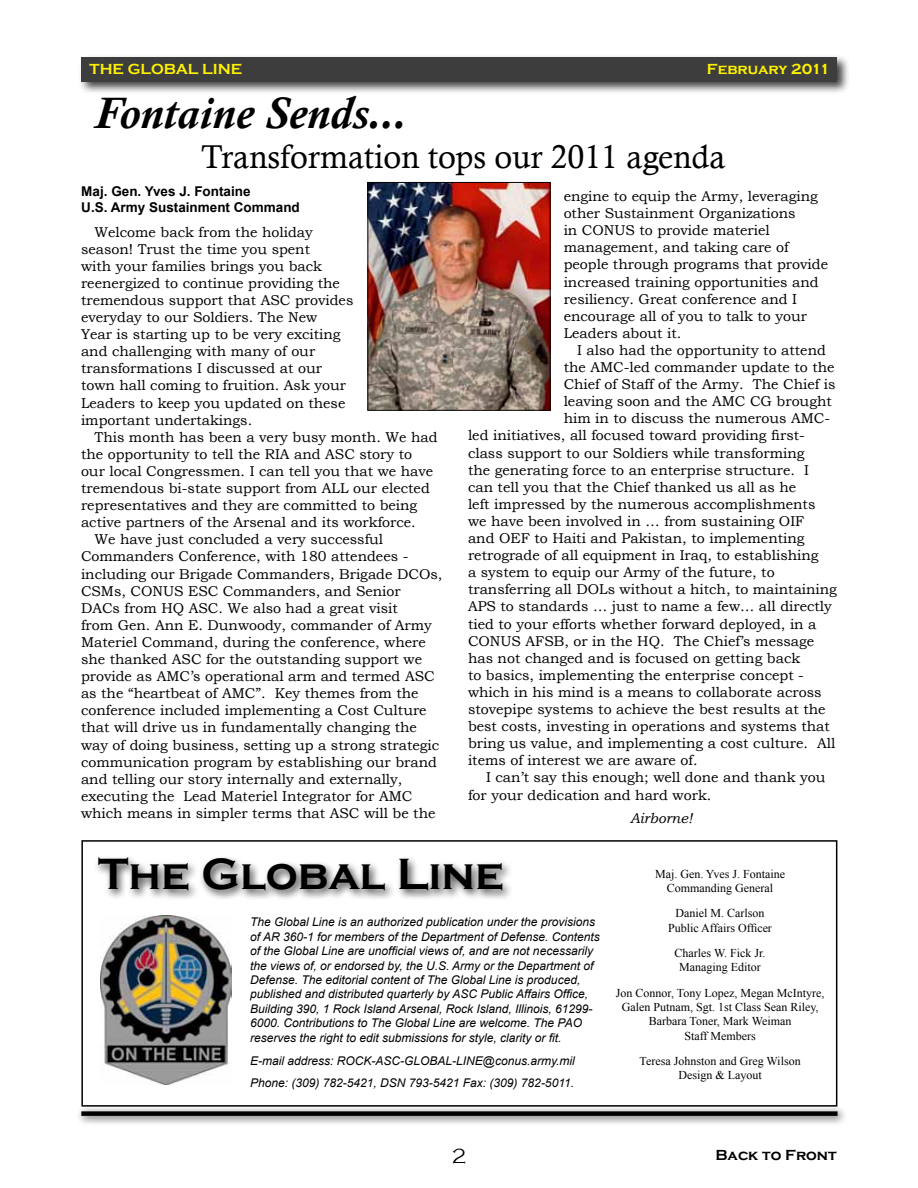
<style>
.page{position:relative;width:918px;height:1188px;background:#fff}
.page>*{position:absolute;margin:0;border:0;box-sizing:border-box;transform-origin:0 0}
.t1{font:italic 700 45px "Calisto";color:#000}
.t2{font:700 45px "Copperplate Gothic";color:#000}
.t3{font:33px "Calisto";color:#000}
.t4{font:300 21px "Copperplate Gothic";color:#000}
.t5{font:700 15px "Copperplate Gothic";color:#fff200}
.t6{font:700 15px "Copperplate Gothic";color:#000}
.t7{font:14.25px/17.1px "Bookman Old Style";color:#000}
.t8{font:italic 14.25px "Bookman Old Style";color:#000}
.t9{font:700 13.5px/16.2px "Arial";color:#000}
.t10{font:italic 12px/14.4px "Arial";color:#000}
.t11{font:12px/14.4px "Times New Roman";color:#000;text-align:center}
</style>
<div class="page">
<div style="left:78px;top:54px;width:772px;height:41px;background:#000;opacity:.75"></div>
<div style="left:81px;top:58px;width:756px;height:24px;background:#3d3d3d"></div>
<div style="left:76px;top:1106px;width:771px;height:21px;background:#000;opacity:.75"></div>
<div style="left:81px;top:1111px;width:757px;height:5px;background:#000"></div>
<div style="left:81px;top:840px;width:756px;height:267px;border:2px solid #000"></div>
<img style="left:100px;top:916px;width:132px;height:169px">
<div style="left:94px;top:853px;width:419px;height:47px;background:#000;opacity:.75"></div>
<img style="left:370px;top:184px;width:178px;height:224px">
<div style="left:368px;top:182px;width:182px;height:228px;border:1px solid #060403"></div>
<p class="t5" style="left:90px;top:61px;width:154px">THE GLOBAL LINE</p>
<p class="t5" style="left:707px;top:61px;width:125px">February 2011</p>
<h1 class="t1" style="left:95px;top:87px;width:312px">Fontaine Sends...</h1>
<h2 class="t3" style="left:201px;top:138px;width:526px">Transformation tops our 2011 agenda</h2>
<p class="t9" style="left:81px;top:183px;width:220px">Maj. Gen. Yves J. Fontaine<br>U.S. Army Sustainment Command</p>
<p class="t7" style="left:81px;top:223px;width:274px;text-indent:13px">Welcome back from the holiday season! Trust the time you spent<br>with your families brings you back reenergized to continue providing the tremendous support that ASC provides everyday to our Soldiers. The New<br>Year is starting up to be very exciting and challenging with many of our transformations I discussed at our town hall coming to fruition. Ask your Leaders to keep you updated on these important undertakings.</p>
<p class="t7" style="left:94px;top:428px;width:345px">This month has been a very busy month. We had</p>
<p class="t7" style="left:81px;top:445px;width:333px">the opportunity to tell the RIA and ASC story to</p>
<p class="t7" style="left:81px;top:463px;width:354px">our local Congressmen. I can tell you that we have</p>
<p class="t7" style="left:81px;top:480px;width:350px">tremendous bi-state support from ALL our elected</p>
<p class="t7" style="left:81px;top:497px;width:338px">representatives and they are committed to being</p>
<p class="t7" style="left:81px;top:514px;width:336px">active partners of the Arsenal and its workforce.</p>
<p class="t7" style="left:94px;top:531px;width:290px">We have just concluded a very successful</p>
<p class="t7" style="left:81px;top:548px;width:329px">Commanders Conference, with 180 attendees -</p>
<p class="t7" style="left:81px;top:565px;width:363px">including our Brigade Commanders, Brigade DCOs,</p>
<p class="t7" style="left:81px;top:582px;width:321px">CSMs, CONUS ESC Commanders, and Senior</p>
<p class="t7" style="left:81px;top:599px;width:318px">DACs from HQ ASC. We also had a great visit</p>
<p class="t7" style="left:81px;top:616px;width:352px">from Gen. Ann E. Dunwoody, commander of Army</p>
<p class="t7" style="left:81px;top:634px;width:346px">Materiel Command, during the conference, where</p>
<p class="t7" style="left:81px;top:651px;width:343px">she thanked ASC for the outstanding support we</p>
<p class="t7" style="left:81px;top:668px;width:355px">provide as AMC’s operational arm and termed ASC</p>
<p class="t7" style="left:81px;top:685px;width:339px">as the “heartbeat of AMC”. Key themes from the</p>
<p class="t7" style="left:81px;top:702px;width:347px">conference included implementing a Cost Culture</p>
<p class="t7" style="left:81px;top:719px;width:338px">that will drive us in fundamentally changing the</p>
<p class="t7" style="left:81px;top:736px;width:360px">way of doing business, setting up a strong strategic</p>
<p class="t7" style="left:81px;top:753px;width:357px">communication program by establishing our brand</p>
<p class="t7" style="left:81px;top:770px;width:323px">and telling our story internally and externally,</p>
<p class="t7" style="left:81px;top:787px;width:333px">executing the Lead Materiel Integrator for AMC</p>
<p class="t7" style="left:81px;top:805px;width:356px">which means in simpler terms that ASC will be the</p>
<p class="t7" style="left:564px;top:188px;width:266px">engine to equip the Army, leveraging other Sustainment Organizations<br>in CONUS to provide materiel management, and taking care of people through programs that provide increased training opportunities and resiliency. Great conference and I encourage all of you to talk to your<br>Leaders about it.</p>
<p class="t7" style="left:577px;top:342px;width:250px">I also had the opportunity to attend</p>
<p class="t7" style="left:564px;top:359px;width:273px">the AMC-led commander update to the</p>
<p class="t7" style="left:564px;top:376px;width:273px">Chief of Staff of the Army. The Chief is</p>
<p class="t7" style="left:564px;top:393px;width:270px">leaving soon and the AMC CG brought</p>
<p class="t7" style="left:564px;top:410px;width:268px">him in to discuss the numerous AMC-</p>
<p class="t7" style="left:468px;top:427px;width:338px">led initiatives, all focused toward providing first-</p>
<p class="t7" style="left:468px;top:444px;width:338px">class support to our Soldiers while transforming</p>
<p class="t7" style="left:468px;top:461px;width:343px">the generating force to an enterprise structure. I</p>
<p class="t7" style="left:468px;top:478px;width:330px">can tell you that the Chief thanked us all as he</p>
<p class="t7" style="left:468px;top:496px;width:349px">left impressed by the numerous accomplishments</p>
<p class="t7" style="left:468px;top:513px;width:338px">we have been involved in … from sustaining OIF</p>
<p class="t7" style="left:468px;top:530px;width:338px">and OEF to Haiti and Pakistan, to implementing</p>
<p class="t7" style="left:468px;top:547px;width:352px">retrograde of all equipment in Iraq, to establishing</p>
<p class="t7" style="left:468px;top:564px;width:308px">a system to equip our Army of the future, to</p>
<p class="t7" style="left:468px;top:581px;width:371px">transferring all DOLs without a hitch, to maintaining</p>
<p class="t7" style="left:468px;top:598px;width:365px">APS to standards … just to name a few… all directly</p>
<p class="t7" style="left:468px;top:615px;width:350px">tied to your efforts whether forward deployed, in a</p>
<p class="t7" style="left:468px;top:632px;width:348px">CONUS AFSB, or in the HQ. The Chief’s message</p>
<p class="t7" style="left:468px;top:649px;width:334px">has not changed and is focused on getting back</p>
<p class="t7" style="left:468px;top:667px;width:338px">to basics, implementing the enterprise concept -</p>
<p class="t7" style="left:468px;top:684px;width:355px">which in his mind is a means to collaborate across</p>
<p class="t7" style="left:468px;top:701px;width:359px">stovepipe systems to achieve the best results at the</p>
<p class="t7" style="left:468px;top:718px;width:363px">best costs, investing in operations and systems that</p>
<p class="t7" style="left:468px;top:735px;width:369px">bring us value, and implementing a cost culture. All</p>
<p class="t7" style="left:468px;top:752px;width:231px">items of interest we are aware of.</p>
<p class="t7" style="left:486px;top:769px;width:341px">I can’t say this enough; well done and thank you</p>
<p class="t7" style="left:468px;top:786px;width:245px">for your dedication and hard work.</p>
<p class="t8" style="left:630px;top:809px;width:64px">Airborne!</p>
<h1 class="t2" style="left:98px;top:849px;width:407px">The Global Line</h1>
<p class="t11" style="left:655px;top:866px;width:132px">Maj. Gen. Yves J. Fontaine<br>Commanding General</p>
<p class="t11" style="left:668px;top:906px;width:105px">Daniel M. Carlson<br>Public Affairs Officer</p>
<p class="t11" style="left:675px;top:946px;width:93px">Charles W. Fick Jr.<br>Managing Editor</p>
<p class="t11" style="left:616px;top:985px;width:210px">Jon Connor, Tony Lopez, Megan McIntyre,<br>Galen Putnam, Sgt. 1st Class Sean Riley,<br>Barbara Toner, Mark Weiman<br>Staff Members</p>
<p class="t11" style="left:640px;top:1054px;width:163px">Teresa Johnston and Greg Wilson<br>Design &amp; Layout</p>
<p class="t10" style="left:250px;top:915px;width:351px">The Global Line is an authorized publication under the provisions of AR 360-1 for members of the Department of Defense. Contents of the Global Line are unofficial views of, and are not necessarily the views of, or endorsed by, the U.S. Army or the Department of Defense. The editorial content of The Global Line is produced, published and distributed quarterly by ASC Public Affairs Office, Building 390, 1 Rock Island Arsenal, Rock Island, Illinois, 61299- 6000. Contributions to The Global Line are welcome. The PAO reserves the right to edit submissions for style, clarity or fit.</p>
<p class="t10" style="left:250px;top:1050px;width:326px;line-height:21.6px">E-mail address: ROCK-ASC-GLOBAL-LINE@conus.army.mil<br>Phone: (309) 782-5421, DSN 793-5421 Fax: (309) 782-5011.</p>
<h3 class="t4" style="left:452px;top:1144px;width:17px">2</h3>
<p class="t6" style="left:716px;top:1147px;width:123px">Back to Front</p>
</div>
